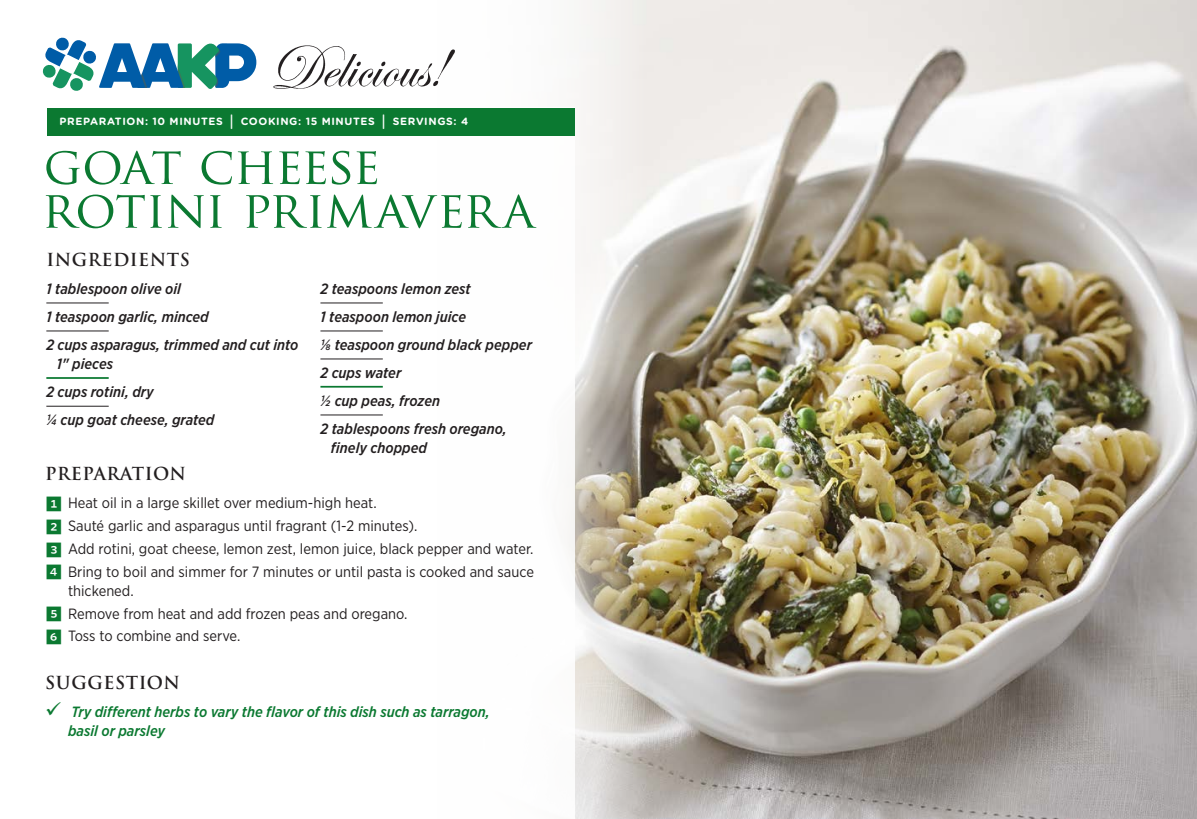
<style>
.page{position:relative;width:1197px;height:819px;background:#fff}
.page>*{position:absolute;margin:0;border:0;box-sizing:border-box;transform-origin:0 0}
.t1{font:50.75px/43.8px "Trajan Pro";letter-spacing:-.02em;color:#0b7931}
.t2{font:700 17.5px "Trajan Pro";letter-spacing:.03em;color:#231f20}
.t3{font:14.88px/22.8px "Gotham Narrow";color:#231f20}
.t4{font:italic 500 14.88px/28px "Gotham Narrow";color:#231f20}
.t5{font:italic 500 14.88px/19.2px "Gotham Narrow";color:#0b7931}
.t6{font:700 10.5px "Gotham Rounded";letter-spacing:.06em;color:#fff}
.s1{font-size:15.75px}
.s2{font-family:"Whitney Index Black Square Bd";font-size:17.5px;color:#0b7931}
</style>
<div class="page">
<img style="left:646px;top:0;width:551px;height:819px">
<svg style="left:575px;top:0;width:71px;height:819px"></svg>
<img style="left:273px;top:45px;width:182px;height:44px">
<svg style="left:43px;top:38px;width:213px;height:53px"></svg>
<div style="left:47px;top:108px;width:528px;height:28px;background:#0b7931"></div>
<hr style="left:46px;top:303px;width:63px;height:1px;background:#231f20">
<hr style="left:46px;top:331px;width:63px;height:1px;background:#231f20">
<hr style="left:46px;top:377px;width:63px;height:2px;background:#0b7931">
<hr style="left:46px;top:406px;width:63px;height:1px;background:#231f20">
<hr style="left:320px;top:303px;width:63px;height:1px;background:#231f20">
<hr style="left:320px;top:331px;width:63px;height:1px;background:#231f20">
<hr style="left:320px;top:359px;width:63px;height:1px;background:#231f20">
<hr style="left:320px;top:386px;width:63px;height:2px;background:#0b7931">
<hr style="left:320px;top:415px;width:63px;height:1px;background:#231f20">
<p class="t6" style="left:60px;top:114px;width:410px">PREPARATION: 10 MINUTES <span class="s1">|</span> COOKING: 15 MINUTES <span class="s1">|</span> SERVINGS: 4</p>
<h1 class="t1" style="left:42px;top:143px;width:494px">GOAT CHEESE<br>ROTINI PRIMAVERA</h1>
<p class="t2" style="left:46px;top:249px;width:145px">INGREDIENTS</p>
<p class="t4" style="left:46px;top:275px;width:254px">1 tablespoon olive oil<br>1 teaspoon garlic, minced<br>2 cups asparagus, trimmed and cut into</p>
<p class="t4" style="left:46px;top:350px;width:170px;text-indent:11px">1" pieces<br>2 cups rotini, dry<br>¼ cup goat cheese, grated</p>
<p class="t4" style="left:320px;top:275px;width:213px">2 teaspoons lemon zest<br>1 teaspoon lemon juice<br>1/8 teaspoon ground black pepper<br>2 cups water<br>½ cup peas, frozen<br>2 tablespoons fresh oregano,</p>
<p class="t4" style="left:331px;top:434px;width:98px">finely chopped</p>
<p class="t2" style="left:45px;top:463px;width:142px">PREPARATION</p>
<p class="t3" style="left:45px;top:491px;width:490px"><span class="s2">1</span> Heat oil in a large skillet over medium-high heat.<br><span class="s2">2</span> Sauté garlic and asparagus until fragrant (1-2 minutes).<br><span class="s2">3</span> Add rotini, goat cheese, lemon zest, lemon juice, black pepper and water.<br><span class="s2">4</span> Bring to boil and simmer for 7 minutes or until pasta is cooked and sauce</p>
<p class="t3" style="left:45px;top:579px;width:364px;text-indent:23px">thickened.<br><span class="s2">5</span> Remove from heat and add frozen peas and oregano.<br><span class="s2">6</span> Toss to combine and serve.</p>
<p class="t2" style="left:45px;top:671px;width:136px">SUGGESTION</p>
<p class="t5" style="left:68px;top:702px;width:423px">Try different herbs to vary the flavor of this dish such as tarragon, basil or parsley</p>
</div>
